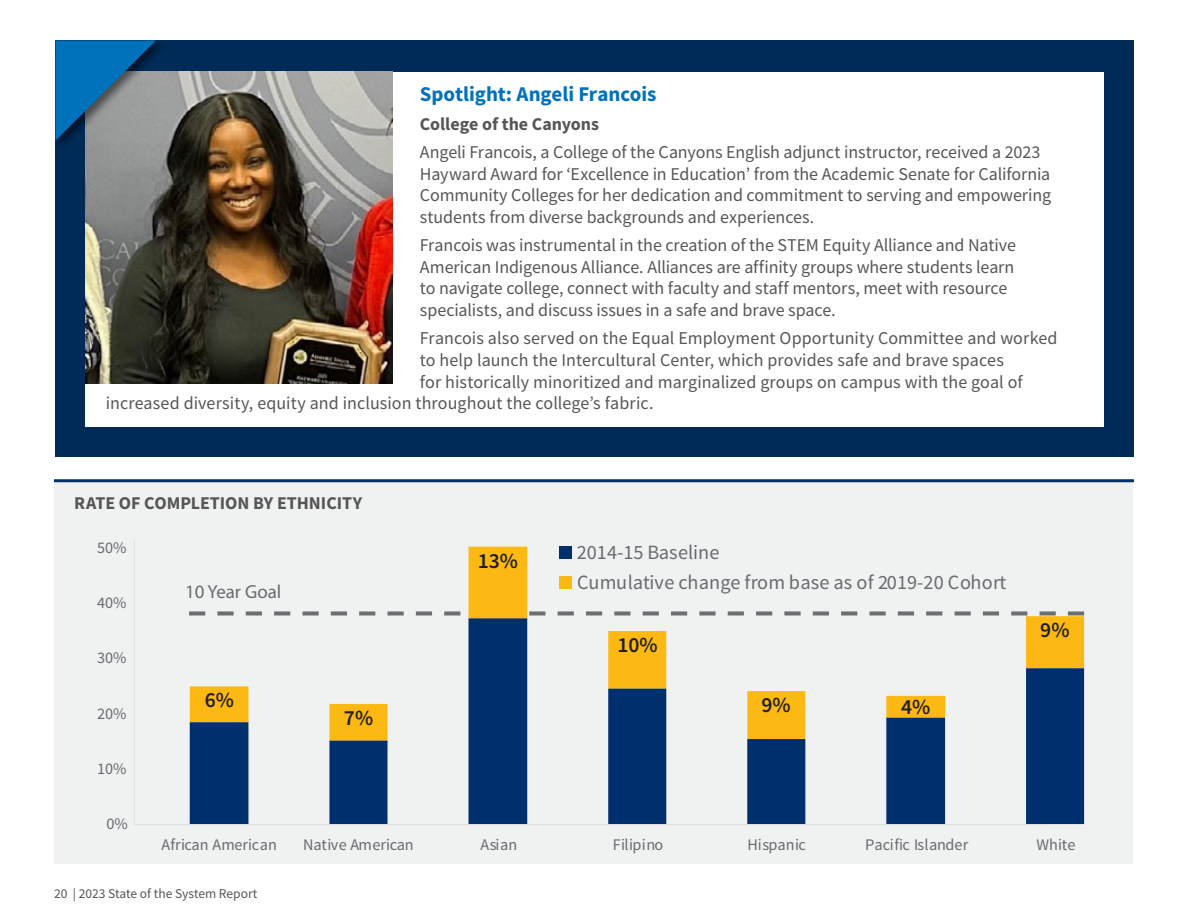
<style>
.page{position:relative;width:1188px;height:918px;background:#fff}
.page>*{position:absolute;margin:0;border:0;box-sizing:border-box;transform-origin:0 0}
.t1{font:600 21.6px "Source Sans Pro";color:#231f20}
.Student_Spotlight{font:700 21px "Source Sans Pro";color:#0072bc}
.t2{font:20.25px/30.8px "Source Sans Pro";letter-spacing:.005em;color:#666c70}
.t3{font:18.9px "Myriad Pro";color:#666c70}
.SOS_body{font:18px/21.6px "Source Sans Pro";letter-spacing:-.005em;color:#565659}
.Figure_titles{font:700 18px "Source Sans Pro";color:#565659}
.Spotlight_College{font:700 18px "Source Sans Pro";color:#565659}
.t4{font:16.2px "Source Sans Pro";color:#666c70}
.t5{font:13.5px "Source Sans Pro";color:#565659}
</style>
<div class="page">
<div style="left:54px;top:481px;width:1079px;height:383px;background:#f0f1f1"></div>
<svg style="left:190px;top:740px;width:894px;height:84px"></svg>
<svg style="left:190px;top:547px;width:894px;height:193px"></svg>
<div style="left:559px;top:546px;width:12px;height:13px;background:#002f6d"></div>
<div style="left:559px;top:577px;width:12px;height:12px;background:#fdb913"></div>
<hr style="left:134px;top:541px;width:1px;height:284px;background:#dcddde">
<hr style="left:134px;top:824px;width:912px;height:1px;background:#dcddde">
<hr style="left:54px;top:479px;width:1080px;height:3px;background:#003169">
<div style="left:56px;top:41px;width:1078px;height:416px;background:#002a57"></div>
<div style="left:85px;top:72px;width:1019px;height:355px;background:#fff"></div>
<img style="left:85px;top:72px;width:308px;height:311px">
<div style="left:53px;top:38px;width:115px;height:114px;background:#000;opacity:.5"></div>
<svg style="left:56px;top:40px;width:100px;height:101px;background:#3b779f"></svg>
<h2 class="Student_Spotlight" style="left:420px;top:80px;width:238px">Spotlight: Angeli Francois</h2>
<h2 class="Spotlight_College" style="left:420px;top:112px;width:181px">College of the Canyons</h2>
<p class="SOS_body" style="left:420px;top:141px;width:633px">Angeli Francois, a College of the Canyons English adjunct instructor, received a 2023<br>Hayward Award for ‘Excellence in Education’ from the Academic Senate for California Community Colleges for her dedication and commitment to serving and empowering students from diverse backgrounds and experiences.</p>
<p class="SOS_body" style="left:420px;top:234px;width:598px">Francois was instrumental in the creation of the STEM Equity Alliance and Native American Indigenous Alliance. Alliances are affinity groups where students learn to navigate college, connect with faculty and staff mentors, meet with resource specialists, and discuss issues in a safe and brave space.</p>
<p class="SOS_body" style="left:420px;top:327px;width:639px">Francois also served on the Equal Employment Opportunity Committee and worked</p>
<p class="SOS_body" style="left:420px;top:349px;width:586px">to help launch the Intercultural Center, which provides safe and brave spaces</p>
<p class="SOS_body" style="left:420px;top:371px;width:604px">for historically minoritized and marginalized groups on campus with the goal of</p>
<p class="SOS_body" style="left:106px;top:392px;width:547px">increased diversity, equity and inclusion throughout the college’s fabric.</p>
<p class="Figure_titles" style="left:74px;top:491px;width:289px">RATE OF COMPLETION BY ETHNICITY</p>
<p class="t4" style="left:97px;top:537px;width:31px">50%</p>
<p class="t4" style="left:97px;top:593px;width:31px">40%</p>
<p class="t4" style="left:97px;top:648px;width:31px">30%</p>
<p class="t4" style="left:97px;top:703px;width:31px">20%</p>
<p class="t4" style="left:97px;top:759px;width:31px">10%</p>
<p class="t4" style="left:107px;top:814px;width:23px">0%</p>
<p class="t3" style="left:185px;top:580px;width:98px">10 Year Goal</p>
<p class="t1" style="left:205px;top:686px;width:31px">6%</p>
<p class="t1" style="left:344px;top:704px;width:31px">7%</p>
<p class="t1" style="left:478px;top:547px;width:42px">13%</p>
<p class="t2" style="left:577px;top:537px;width:431px">2014-15 Baseline<br>Cumulative change from base as of 2019-20 Cohort</p>
<p class="t1" style="left:617px;top:631px;width:42px">10%</p>
<p class="t1" style="left:761px;top:691px;width:31px">9%</p>
<p class="t1" style="left:901px;top:693px;width:31px">4%</p>
<p class="t1" style="left:1040px;top:616px;width:31px">9%</p>
<p class="t4" style="left:162px;top:834px;width:117px">African American</p>
<p class="t4" style="left:303px;top:834px;width:112px">Native American</p>
<p class="t4" style="left:481px;top:834px;width:38px">Asian</p>
<p class="t4" style="left:613px;top:834px;width:52px">Filipino</p>
<p class="t4" style="left:748px;top:834px;width:60px">Hispanic</p>
<p class="t4" style="left:865px;top:834px;width:105px">Pacific Islander</p>
<p class="t4" style="left:1036px;top:834px;width:41px">White</p>
<p class="t5" style="left:54px;top:885px;width:205px">20 | 2023 State of the System Report</p>
</div>
